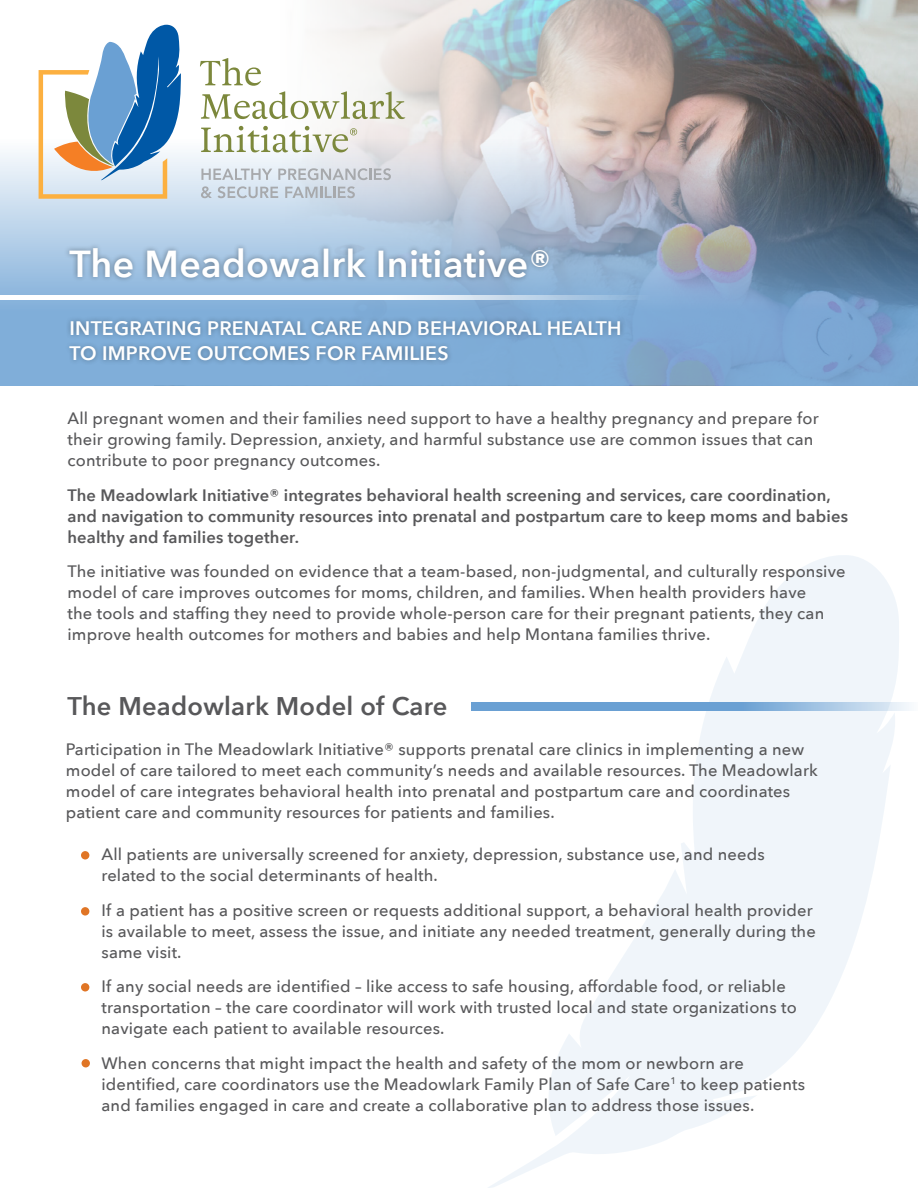
<style>
.page{position:relative;width:918px;height:1188px;background:#fff}
.page>*{position:absolute;margin:0;border:0;box-sizing:border-box;transform-origin:0 0}
.t1{font:600 37.5px "Avenir Next";letter-spacing:.01em;color:#fff}
.t2{font:600 25.5px "Avenir Next";letter-spacing:.01em;color:#58585a}
.t3{font:600 19.5px/25.5px "Avenir Next";letter-spacing:.01em;color:#fff}
.t4{font:500 16.5px/21px "Avenir Next";letter-spacing:.01em;color:#58585a}
.t5{font:600 16.5px/21px "Avenir Next";letter-spacing:.01em;color:#58585a}
</style>
<div class="page">
<img style="left:38px;top:0;width:880px;height:138px">
<svg style="left:0;top:138px;width:918px;height:247px;background:#94acc5"></svg>
<svg style="left:0;top:295px;width:650px;height:5px"></svg>
<svg style="left:200px;top:58px;width:205px;height:61px"></svg>
<svg style="left:39px;top:25px;width:142px;height:174px"></svg>
<svg style="left:201px;top:169px;width:71px;height:11px"></svg>
<svg style="left:278px;top:168px;width:113px;height:12px"></svg>
<svg style="left:201px;top:186px;width:11px;height:12px"></svg>
<svg style="left:218px;top:186px;width:60px;height:12px"></svg>
<svg style="left:285px;top:186px;width:70px;height:12px"></svg>
<svg style="left:201px;top:126px;width:156px;height:26px"></svg>
<div style="left:81px;top:851px;width:8px;height:8px;background:#e07525;border-radius:50%"></div>
<svg style="left:472px;top:702px;width:437px;height:9px"></svg>
<div style="left:81px;top:907px;width:8px;height:9px;background:#e07525;border-radius:50%"></div>
<div style="left:81px;top:983px;width:8px;height:8px;background:#e07525;border-radius:50%"></div>
<div style="left:82px;top:1059px;width:8px;height:8px;background:#e07525;border-radius:50%"></div>
<svg style="left:487px;top:555px;width:413px;height:633px"></svg>
<div style="left:64px;top:243px;width:490px;height:40px;background:#000;opacity:.35"></div>
<div style="left:64px;top:316px;width:561px;height:50px;background:#000;opacity:.35"></div>
<h1 class="t1" style="left:70px;top:248px;width:483px">The Meadowalrk Initiative®</h1>
<p class="t3" style="left:70px;top:317px;width:553px">INTEGRATING PRENATAL CARE AND BEHAVIORAL HEALTH<br>TO IMPROVE OUTCOMES FOR FAMILIES</p>
<p class="t4" style="left:68px;top:410px;width:753px">All pregnant women and their families need support to have a healthy pregnancy and prepare for their growing family. Depression, anxiety, and harmful substance use are common issues that can contribute to poor pregnancy outcomes.</p>
<p class="t5" style="left:68px;top:486px;width:782px">The Meadowlark Initiative® integrates behavioral health screening and services, care coordination, and navigation to community resources into prenatal and postpartum care to keep moms and babies healthy and families together.</p>
<p class="t4" style="left:68px;top:563px;width:780px">The initiative was founded on evidence that a team-based, non-judgmental, and culturally responsive model of care improves outcomes for moms, children, and families. When health providers have<br>the tools and staffing they need to provide whole-person care for their pregnant patients, they can improve health outcomes for mothers and babies and help Montana families thrive.</p>
<h2 class="t2" style="left:68px;top:695px;width:381px">The Meadowlark Model of Care</h2>
<p class="t4" style="left:66px;top:740px;width:753px">Participation in The Meadowlark Initiative® supports prenatal care clinics in implementing a new model of care tailored to meet each community’s needs and available resources. The Meadowlark model of care integrates behavioral health into prenatal and postpartum care and coordinates patient care and community resources for patients and families.</p>
<p class="t4" style="left:102px;top:845px;width:665px">All patients are universally screened for anxiety, depression, substance use, and needs related to the social determinants of health.</p>
<p class="t4" style="left:102px;top:901px;width:716px">If a patient has a positive screen or requests additional support, a behavioral health provider is available to meet, assess the issue, and initiate any needed treatment, generally during the same visit.</p>
<p class="t4" style="left:102px;top:976px;width:697px">If any social needs are identified – like access to safe housing, affordable food, or reliable transportation – the care coordinator will work with trusted local and state organizations to navigate each patient to available resources.</p>
<p class="t4" style="left:102px;top:1054px;width:705px">When concerns that might impact the health and safety of the mom or newborn are identified, care coordinators use the Meadowlark Family Plan of Safe Care<sup>1</sup> to keep patients and families engaged in care and create a collaborative plan to address those issues.</p>
</div>
